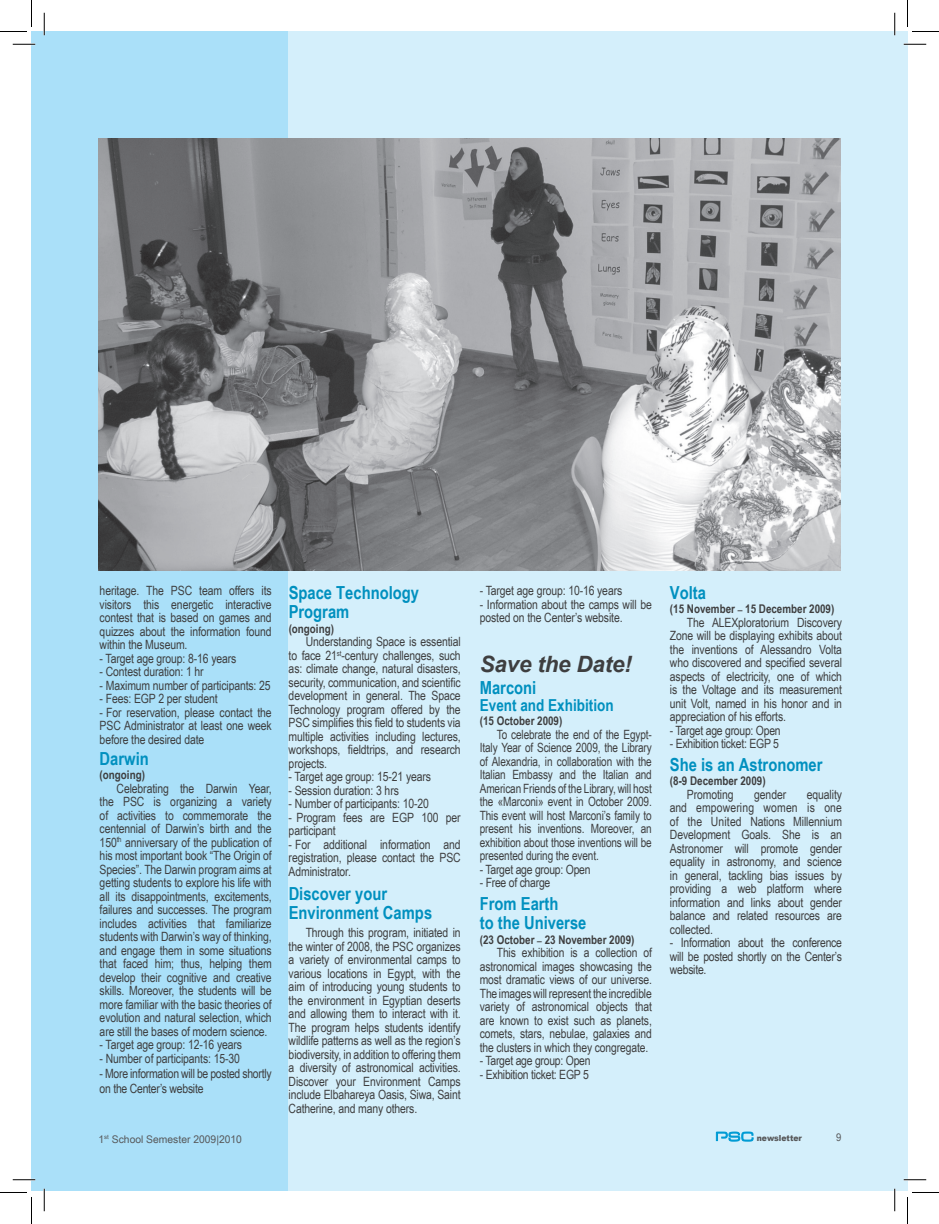
<style>
.page{position:relative;width:939px;height:1224px;background:#fff}
.page>*{position:absolute;margin:0;border:0;box-sizing:border-box;transform-origin:0 0}
.t1{font:italic 700 22.5px "Arial";letter-spacing:-.01em;color:#3e3e3f}
.t2{font:700 18px/19.5px "Arial Narrow Special G1";color:#0090bf}
.t3{font:700 16.5px "Arial Narrow Special G1";color:#0090bf}
.t4{font:12.75px/13.5px "Arial Narrow";letter-spacing:-.01em;color:#3e3e3f;text-align:justify}
.t5{font:12.75px/13.5px "Arial Narrow";letter-spacing:-.01em;color:#3e3e3f;text-align:justify;scale:.96 1}
.t6{font:700 12px "Arial Narrow Special G1";color:#3e3e3f}
.t7{font:10.5px "Arial Narrow";color:#57585a;scale:1.2 1}
.t8{font:10.5px "Arial Narrow";color:#57585a;scale:1.1 1}
.t9{font:900 8.4px "Arial";color:#57585a;scale:.92 1}
.s1{font-family:"Win Soft Pro"}
</style>
<div class="page">
<div style="left:288px;top:32px;width:619px;height:1159px;background:#d4effb"></div>
<svg style="left:716px;top:1131px;width:37px;height:10px"></svg>
<div style="left:32px;top:32px;width:256px;height:1159px;background:#aae0f9"></div>
<img style="left:98px;top:139px;width:743px;height:432px">
<hr style="left:13px;top:43px;width:22px;height:2px;background:#fff">
<hr style="left:904px;top:43px;width:22px;height:2px;background:#fff">
<hr style="left:43px;top:13px;width:2px;height:22px;background:#fff">
<hr style="left:43px;top:1189px;width:2px;height:22px;background:#fff">
<hr style="left:894px;top:13px;width:2px;height:22px;background:#fff">
<hr style="left:894px;top:1189px;width:2px;height:22px;background:#fff">
<svg style="left:13px;top:44px;width:22px;height:1px"></svg>
<svg style="left:904px;top:44px;width:22px;height:1px"></svg>
<svg style="left:13px;top:1179px;width:22px;height:1px"></svg>
<svg style="left:904px;top:1179px;width:22px;height:1px"></svg>
<svg style="left:44px;top:13px;width:1px;height:22px"></svg>
<svg style="left:44px;top:1189px;width:1px;height:22px"></svg>
<svg style="left:894px;top:13px;width:1px;height:22px"></svg>
<svg style="left:894px;top:1189px;width:1px;height:22px"></svg>
<svg style="left:0;top:0;width:32px;height:32px"></svg>
<svg style="left:0;top:1192px;width:32px;height:32px"></svg>
<svg style="left:907px;top:0;width:32px;height:32px"></svg>
<svg style="left:907px;top:1192px;width:32px;height:32px"></svg>
<p class="t4" style="left:100px;top:583px;width:174px">heritage. The PSC team offers its visitors this energetic interactive contest that is based on games and quizzes about the information found within the Museum.</p>
<p class="t4" style="left:100px;top:651px;width:138px">- Target age group: 8-16 years</p>
<p class="t4" style="left:100px;top:664px;width:106px">- Contest duration: 1 hr</p>
<p class="t4" style="left:100px;top:678px;width:173px">- Maximum number of participants: 25</p>
<p class="t4" style="left:100px;top:691px;width:120px">- Fees: EGP 2 per student</p>
<p class="t4" style="left:100px;top:705px;width:174px">- For reservation, please contact the PSC Administrator at least one week before the desired date</p>
<h2 class="t2" style="left:100px;top:748px;width:51px">Darwin</h2>
<p class="t6" style="left:100px;top:767px;width:47px">(ongoing)</p>
<p class="t4" style="left:100px;top:781px;width:174px;text-indent:17px">Celebrating the Darwin Year, the PSC is organizing a variety of activities to commemorate the centennial of Darwin’s birth and the 150<sup>th</sup> anniversary of the publication of his most important book “The Origin of Species”. The Darwin program aims at getting students to explore his life with all its disappointments, excitements, failures and successes. The program includes activities that familiarize students with Darwin’s way of thinking, and engage them in some situations that faced him; thus, helping them develop their cognitive and creative skills. Moreover, the students will be more familiar with the basic theories of evolution and natural selection, which are still the bases of modern science.</p>
<p class="t4" style="left:100px;top:1037px;width:144px">- Target age group: 12-16 years</p>
<p class="t4" style="left:100px;top:1051px;width:142px">- Number of participants: 15-30</p>
<p class="t4" style="left:100px;top:1065px;width:174px;line-height:15px">- More information will be posted shortly on the Center’s website</p>
<h2 class="t2" style="left:289px;top:582px;width:132px">Space Technology<br>Program</h2>
<p class="t6" style="left:289px;top:621px;width:47px">(ongoing)</p>
<p class="t4" style="left:289px;top:635px;width:174px;text-indent:17px">Understanding Space is essential to face 21<sup>st</sup>-century challenges, such as: climate change, natural disasters, security, communication, and scientific development in general. The Space Technology program offered by the PSC simplifies this field to students via multiple activities including lectures, workshops, fieldtrips, and research projects.</p>
<p class="t4" style="left:289px;top:770px;width:144px">- Target age group: 15-21 years</p>
<p class="t4" style="left:289px;top:783px;width:112px">- Session duration: 3 hrs</p>
<p class="t4" style="left:289px;top:797px;width:142px">- Number of participants: 10-20</p>
<p class="t4" style="left:289px;top:810px;width:174px">- Program fees are EGP 100 per participant</p>
<p class="t4" style="left:289px;top:837px;width:174px">- For additional information and registration, please contact the PSC Administrator.</p>
<h2 class="t2" style="left:289px;top:883px;width:145px">Discover your<br>Environment Camps</h2>
<p class="t4" style="left:289px;top:926px;width:174px;text-indent:17px">Through this program, initiated in the winter of 2008, the PSC organizes a variety of environmental camps to various locations in Egypt, with the aim of introducing young students to the environment in Egyptian deserts and allowing them to interact with it.<br>The program helps students identify wildlife patterns as well as the region’s biodiversity, in addition to offering them a diversity of astronomical activities.<br>Discover your Environment Camps include Elbahareya Oasis, Siwa, Saint Catherine, and many others.</p>
<p class="t4" style="left:480px;top:583px;width:144px">- Target age group: 10-16 years</p>
<p class="t4" style="left:480px;top:597px;width:174px">- Information about the camps will be posted on the Center’s website.</p>
<h1 class="t1" style="left:480px;top:649px;width:154px">Save the Date!</h1>
<h2 class="t2" style="left:480px;top:677px;width:58px">Marconi</h2>
<p class="t3" style="left:480px;top:694px;width:135px">Event and Exhibition</p>
<p class="t6" style="left:480px;top:713px;width:84px">(15 October 2009)</p>
<p class="t5" style="left:480px;top:727px;width:181px;text-indent:17px">To celebrate the end of the Egypt-Italy Year of Science 2009, the Library of Alexandria, in collaboration with the Italian Embassy and the Italian and American Friends of the Library, will host the «Marconi» event in October 2009.<br>This event will host Marconi’s family to present his inventions. Moreover, an exhibition about those inventions will be presented during the event.</p>
<p class="t4" style="left:480px;top:862px;width:112px">- Target age group: Open</p>
<p class="t4" style="left:480px;top:875px;width:72px">- Free of charge</p>
<h2 class="t2" style="left:480px;top:893px;width:108px">From Earth<br>to the Universe</h2>
<p class="t6" style="left:480px;top:931px;width:156px">(23 October <span class="s1">–</span> 23 November 2009)</p>
<p class="t4" style="left:480px;top:945px;width:174px;text-indent:17px">This exhibition is a collection of astronomical images showcasing the most dramatic views of our universe.<br>The images will represent the incredible variety of astronomical objects that are known to exist such as planets, comets, stars, nebulae, galaxies and the clusters in which they congregate.</p>
<p class="t4" style="left:480px;top:1053px;width:112px">- Target age group: Open</p>
<p class="t4" style="left:480px;top:1067px;width:111px">- Exhibition ticket: EGP 5</p>
<h2 class="t2" style="left:670px;top:582px;width:38px">Volta</h2>
<p class="t6" style="left:670px;top:601px;width:166px">(15 November <span class="s1">–</span> 15 December 2009)</p>
<p class="t4" style="left:670px;top:615px;width:174px;text-indent:17px">The ALEXploratorium Discovery Zone will be displaying exhibits about the inventions of Alessandro Volta who discovered and specified several aspects of electricity, one of which is the Voltage and its measurement unit Volt, named in his honor and in appreciation of his efforts.</p>
<p class="t4" style="left:670px;top:723px;width:112px">- Target age group: Open</p>
<p class="t4" style="left:670px;top:737px;width:111px">- Exhibition ticket: EGP 5</p>
<h2 class="t2" style="left:670px;top:754px;width:154px">She is an Astronomer</h2>
<p class="t6" style="left:670px;top:773px;width:97px">(8-9 December 2009)</p>
<p class="t4" style="left:687px;top:787px;width:48px">Promoting</p>
<p class="t4" style="left:754px;top:787px;width:33px">gender</p>
<p class="t4" style="left:670px;top:787px;width:174px;text-indent:137px">equality and empowering women is one of the United Nations Millennium Development Goals. She is an Astronomer will promote gender equality in astronomy, and science in general, tackling bias issues by providing a web platform where information and links about gender balance and related resources are collected.</p>
<p class="t4" style="left:670px;top:935px;width:174px">- Information about the conference will be posted shortly on the Center’s website.</p>
<p class="t7" style="left:99px;top:1131px;width:121px">1<sup>st</sup> School Semester 2009|2010</p>
<p class="t9" style="left:757px;top:1132px;width:51px">newsletter</p>
<p class="t8" style="left:836px;top:1130px;width:6px">9</p>
</div>
